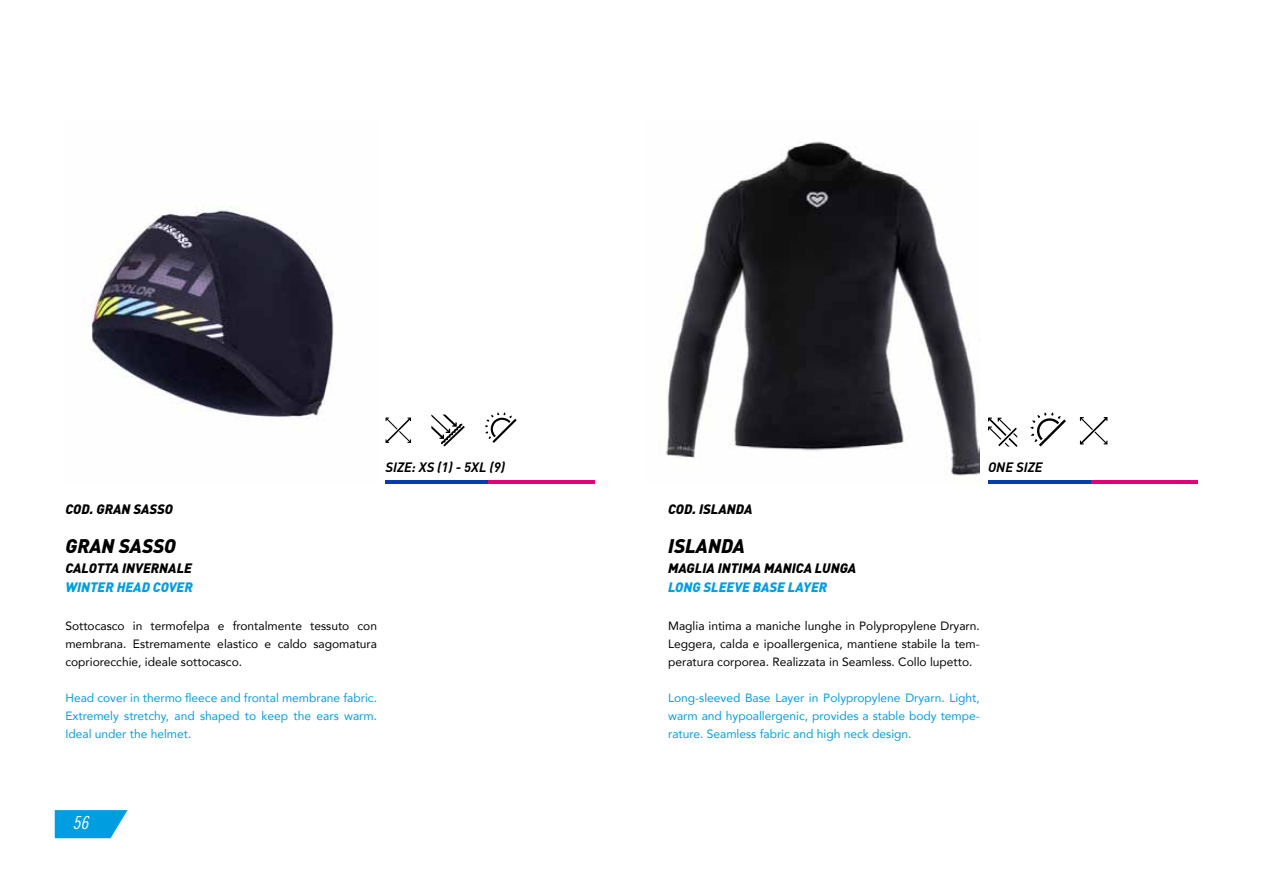
<style>
.page{position:relative;width:1263px;height:893px;background:#fff}
.page>*{position:absolute;margin:0;border:0;box-sizing:border-box;transform-origin:0 0}
.t1{font:italic 900 19.5px "DIN";color:#000}
.t2{font:18px "Trade Gothic LT Std Cn 18 Obl";color:#fff}
.t3{font:italic 900 13.5px "DIN";color:#000}
.t4{font:italic 900 13.5px "DIN";color:#009ee0}
.t5{font:italic 700 13.5px "DIN";color:#000}
.t6{font:12px/18px "Avenir";color:#000;text-align:justify}
.t7{font:12px/18px "Avenir";color:#009ee0;text-align:justify}
</style>
<div class="page">
<svg style="left:55px;top:810px;width:73px;height:28px;background:#1faae3"></svg>
<img style="left:86px;top:206px;width:248px;height:215px">
<img style="left:666px;top:141px;width:314px;height:335px">
<hr style="left:385px;top:480px;width:104px;height:3px;background:#013daf">
<hr style="left:489px;top:480px;width:106px;height:3px;background:#e2007a">
<hr style="left:988px;top:480px;width:103px;height:3px;background:#013daf">
<hr style="left:1091px;top:480px;width:106px;height:3px;background:#e2007a">
<svg style="left:385px;top:418px;width:26px;height:25px"></svg>
<svg style="left:1080px;top:417px;width:27px;height:27px"></svg>
<svg style="left:431px;top:415px;width:34px;height:31px"></svg>
<svg style="left:485px;top:412px;width:32px;height:31px"></svg>
<svg style="left:1030px;top:412px;width:36px;height:34px"></svg>
<svg style="left:988px;top:418px;width:29px;height:29px"></svg>
<p class="t5" style="left:385px;top:458px;width:121px">SIZE: XS (1) - 5XL (9)</p>
<p class="t3" style="left:65px;top:500px;width:109px">COD. GRAN SASSO</p>
<h1 class="t1" style="left:65px;top:533px;width:112px">GRAN SASSO</h1>
<p class="t3" style="left:65px;top:559px;width:128px">CALOTTA INVERNALE</p>
<p class="t4" style="left:65px;top:578px;width:129px">WINTER HEAD COVER</p>
<p class="t6" style="left:65px;top:616px;width:313px">Sottocasco in termofelpa e frontalmente tessuto con membrana. Estremamente elastico e caldo sagomatura copriorecchie, ideale sottocasco.</p>
<p class="t7" style="left:65px;top:688px;width:313px">Head cover in thermo fleece and frontal membrane fabric.<br>Extremely stretchy, and shaped to keep the ears warm.<br>Ideal under the helmet.</p>
<h2 class="t2" style="left:73px;top:812px;width:17px">56</h2>
<p class="t5" style="left:988px;top:458px;width:56px">ONE SIZE</p>
<p class="t3" style="left:668px;top:500px;width:86px">COD. ISLANDA</p>
<h1 class="t1" style="left:668px;top:533px;width:78px">ISLANDA</h1>
<p class="t3" style="left:668px;top:559px;width:190px">MAGLIA INTIMA MANICA LUNGA</p>
<p class="t4" style="left:668px;top:578px;width:161px">LONG SLEEVE BASE LAYER</p>
<p class="t6" style="left:668px;top:616px;width:313px">Maglia intima a maniche lunghe in Polypropylene Dryarn.<br>Leggera, calda e ipoallergenica, mantiene stabile la tem&shy;peratura corporea. Realizzata in Seamless. Collo lupetto.</p>
<p class="t7" style="left:668px;top:688px;width:313px">Long-sleeved Base Layer in Polypropylene Dryarn. Light, warm and hypoallergenic, provides a stable body tempe&shy;rature. Seamless fabric and high neck design.</p>
</div>
